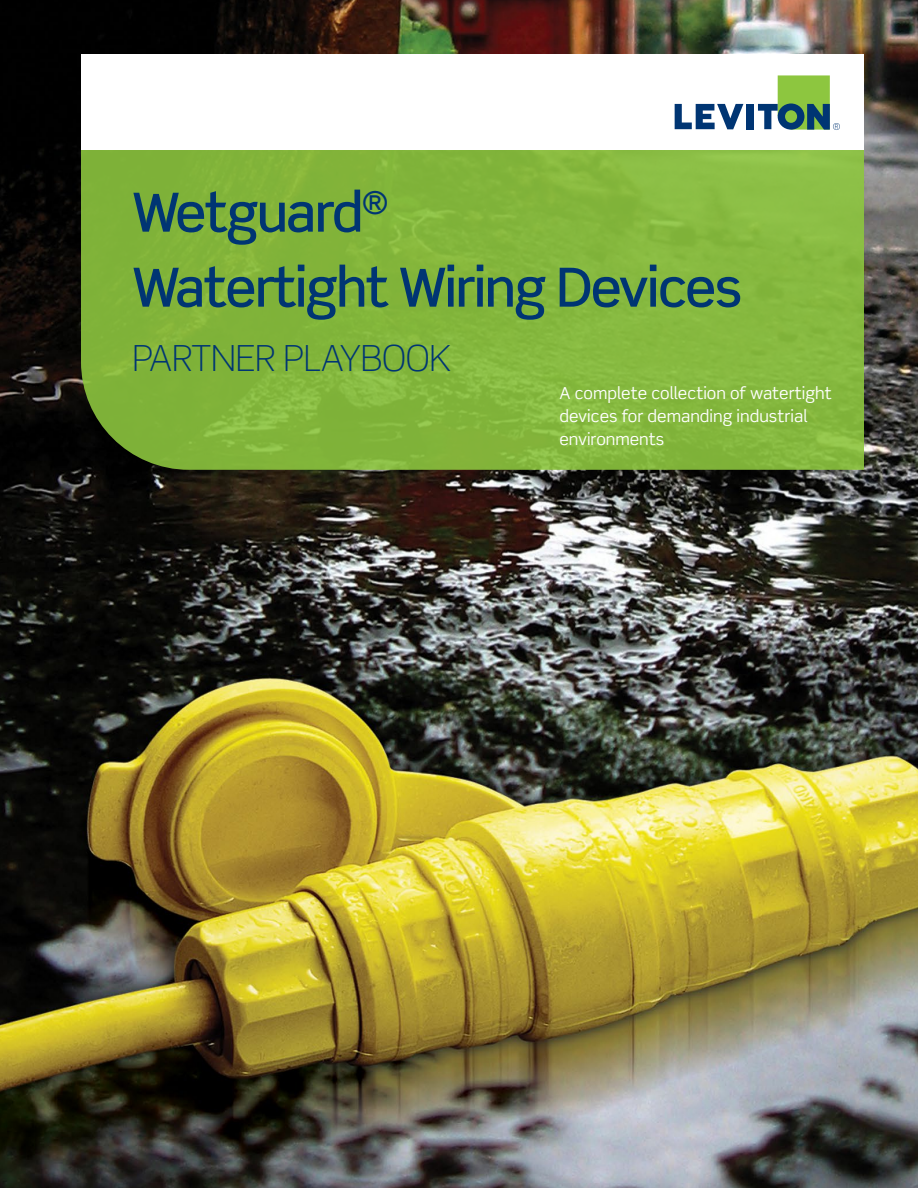
<style>
.page{position:relative;width:918px;height:1188px;background:#fff}
.page>*{position:absolute;margin:0;border:0;box-sizing:border-box;transform-origin:0 0}
.t1{font:500 54px/75px "Scene Std";letter-spacing:-.03em;color:#003573}
.t2{font:300 36px "Scene Std";letter-spacing:-.01em;color:#003573}
.t3{font:16.5px/22.5px "Scene Std";color:#fff}
</style>
<div class="page">
<img style="left:0;top:0;width:918px;height:1188px">
<svg style="left:81px;top:149px;width:783px;height:321px;background:#83b53d"></svg>
<div style="left:81px;top:54px;width:783px;height:95px;background:#fff"></div>
<svg style="left:675px;top:104px;width:68px;height:25px"></svg>
<div style="left:746px;top:104px;width:8px;height:25px;background:#003573"></div>
<svg style="left:758px;top:75px;width:82px;height:55px"></svg>
<h1 class="t1" style="left:133px;top:174px;width:612px">Wetguard<sup>®<br></sup>Watertight Wiring Devices</h1>
<h2 class="t2" style="left:133px;top:336px;width:320px">PARTNER PLAYBOOK</h2>
<p class="t3" style="left:559px;top:382px;width:274px">A complete collection of watertight devices for demanding industrial environments</p>
</div>
